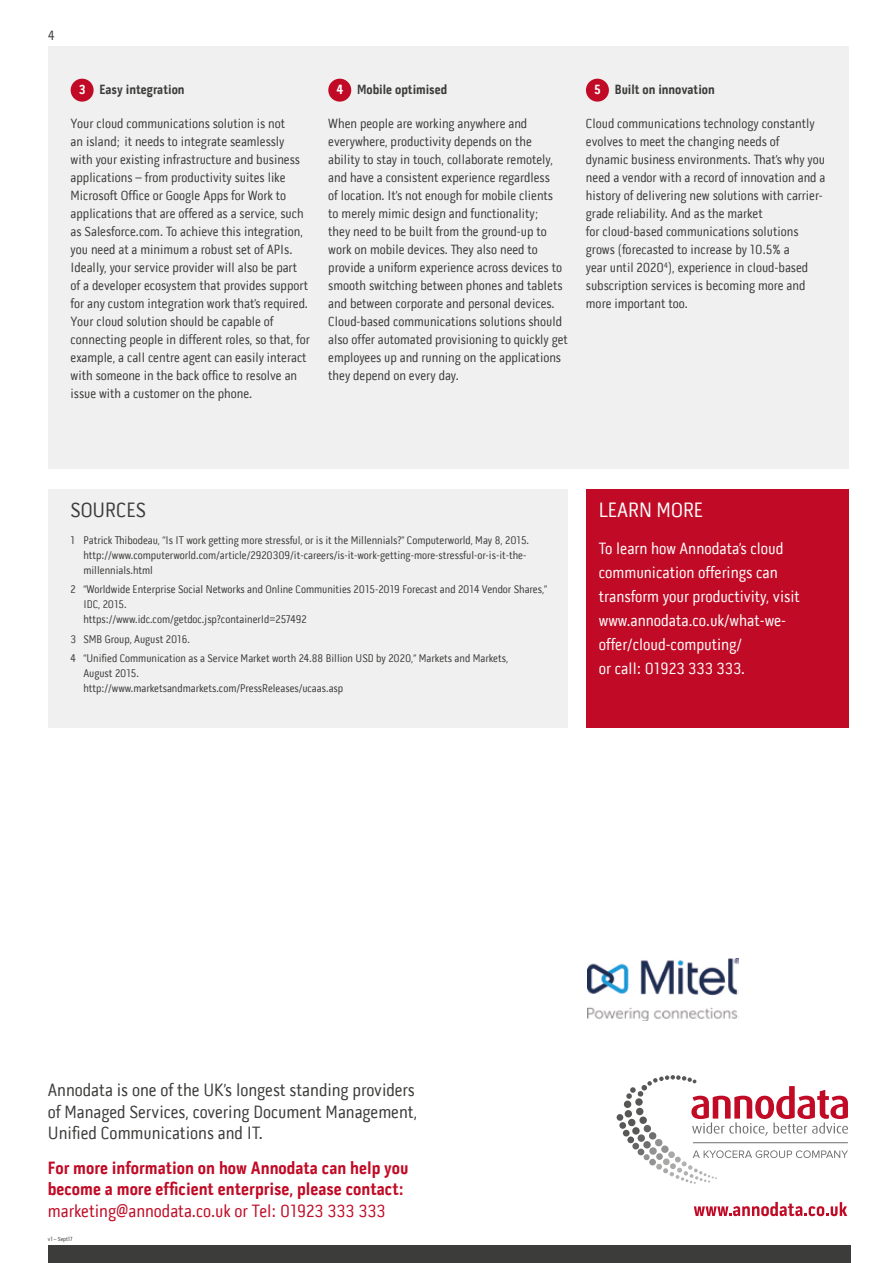
<style>
.page{position:relative;width:893px;height:1263px;background:#fff}
.page>*{position:absolute;margin:0;border:0;box-sizing:border-box;transform-origin:0 0}
.t1{font:21px "Pill Gothic 300 mg";color:#fff}
.t2{font:21px "Pill Gothic 300 mg";color:#3c3c3b}
.t3{font:18px/21.6px "Pill Gothic 300 mg";color:#3c3c3b}
.t4{font:700 18px/21.6px "Pill Gothic 300 mg";color:#c10a25}
.t5{font:18px "Pill Gothic 300 mg";color:#c10a25}
.t6{font:16.5px/24px "Pill Gothic 300 mg";color:#fff}
.t7{font:13.5px/18px "Pill Gothic 300 mg";color:#3c3c3b}
.t8{font:700 13.5px "Pill Gothic 300 mg";color:#3c3c3b}
.t9{font:11.25px/15px "Pill Gothic 300 mg";color:#3c3c3b}
.t10{font:6px "Pill Gothic 300 mg";letter-spacing:-.01em;color:#3c3c3b}
.s1{color:#fff}
</style>
<div class="page">
<div style="left:48px;top:47px;width:801px;height:422px;background:#f0f0f0"></div>
<div style="left:71px;top:79px;width:23px;height:23px;background:#c10a25;border-radius:50%"></div>
<div style="left:328px;top:79px;width:23px;height:23px;background:#c10a25;border-radius:50%"></div>
<div style="left:586px;top:79px;width:23px;height:23px;background:#c10a25;border-radius:50%"></div>
<div style="left:48px;top:489px;width:520px;height:238px;background:#f0f0f0"></div>
<div style="left:586px;top:489px;width:262px;height:238px;background:#c10a25"></div>
<div style="left:48px;top:1246px;width:802px;height:17px;background:#3c3c3b"></div>
<img style="left:587px;top:959px;width:151px;height:61px">
<svg style="left:693px;top:1201px;width:155px;height:15px"></svg>
<svg style="left:616px;top:1075px;width:232px;height:109px"></svg>
<p class="t7" style="left:48px;top:26px;width:8px">4</p>
<p class="t8" style="left:79px;top:81px;width:107px"><span class="s1">3</span> Easy integration</p>
<p class="t7" style="left:71px;top:115px;width:241px">Your cloud communications solution is not<br>an island; it needs to integrate seamlessly with your existing infrastructure and business applications – from productivity suites like Microsoft Office or Google Apps for Work to applications that are offered as a service, such as Salesforce.com. To achieve this integration, you need at a minimum a robust set of APIs.<br>Ideally, your service provider will also be part of a developer ecosystem that provides support for any custom integration work that’s required.<br>Your cloud solution should be capable of connecting people in different roles, so that, for example, a call centre agent can easily interact with someone in the back office to resolve an issue with a customer on the phone.</p>
<p class="t8" style="left:336px;top:81px;width:112px"><span class="s1">4</span> Mobile optimised</p>
<p class="t7" style="left:328px;top:115px;width:241px">When people are working anywhere and everywhere, productivity depends on the<br>ability to stay in touch, collaborate remotely, and have a consistent experience regardless<br>of location. It’s not enough for mobile clients<br>to merely mimic design and functionality;<br>they need to be built from the ground-up to work on mobile devices. They also need to provide a uniform experience across devices to smooth switching between phones and tablets and between corporate and personal devices.<br>Cloud-based communications solutions should also offer automated provisioning to quickly get employees up and running on the applications they depend on every day.</p>
<p class="t8" style="left:594px;top:81px;width:122px"><span class="s1">5</span> Built on innovation</p>
<p class="t7" style="left:586px;top:115px;width:241px">Cloud communications technology constantly evolves to meet the changing needs of<br>dynamic business environments. That’s why you need a vendor with a record of innovation and a history of delivering new solutions with carrier&shy;grade reliability. And as the market<br>for cloud-based communications solutions grows (forecasted to increase by 10.5% a<br>year until 2020<sup>4</sup>), experience in cloud-based subscription services is becoming more and more important too.</p>
<h1 class="t2" style="left:71px;top:498px;width:77px">SOURCES</h1>
<h1 class="t1" style="left:599px;top:498px;width:106px">LEARN MORE</h1>
<p class="t6" style="left:599px;top:537px;width:202px">To learn how Annodata’s cloud communication offerings can transform your productivity, visit www.annodata.co.uk/what-we&shy;offer/cloud-computing/<br>or call: 01923 333 333.</p>
<p class="t9" style="left:83px;top:533px;width:447px;text-indent:-13px">1 Patrick Thibodeau, “Is IT work getting more stressful, or is it the Millennials?” Computerworld, May 8, 2015. http://www.computerworld.com/article/2920309/it-careers/is-it-work-getting-more-stressful-or-is-it-the&shy;millennials.html</p>
<p class="t9" style="left:83px;top:582px;width:465px;text-indent:-13px">2 “Worldwide Enterprise Social Networks and Online Communities 2015-2019 Forecast and 2014 Vendor Shares,”<br>IDC, 2015.<br>https://www.idc.com/getdoc.jsp?containerId=257492</p>
<p class="t9" style="left:71px;top:629px;width:439px;line-height:19.2px">3 SMB Group, August 2016.<br>4 “Unified Communication as a Service Market worth 24.88 Billion USD by 2020,” Markets and Markets,</p>
<p class="t9" style="left:83px;top:665px;width:261px">August 2015. http://www.marketsandmarkets.com/PressReleases/ucaas.asp</p>
<h2 class="t3" style="left:48px;top:1079px;width:371px">Annodata is one of the UK’s longest standing providers of Managed Services, covering Document Management,<br>Unified Communications and IT.</h2>
<h2 class="t4" style="left:48px;top:1157px;width:362px">For more information on how Annodata can help you become a more efficient enterprise, please contact:</h2>
<h2 class="t5" style="left:48px;top:1200px;width:339px">marketing@annodata.co.uk or Tel: 01923 333 333</h2>
<p class="t10" style="left:48px;top:1236px;width:26px">v1 – Sept17</p>
</div>
